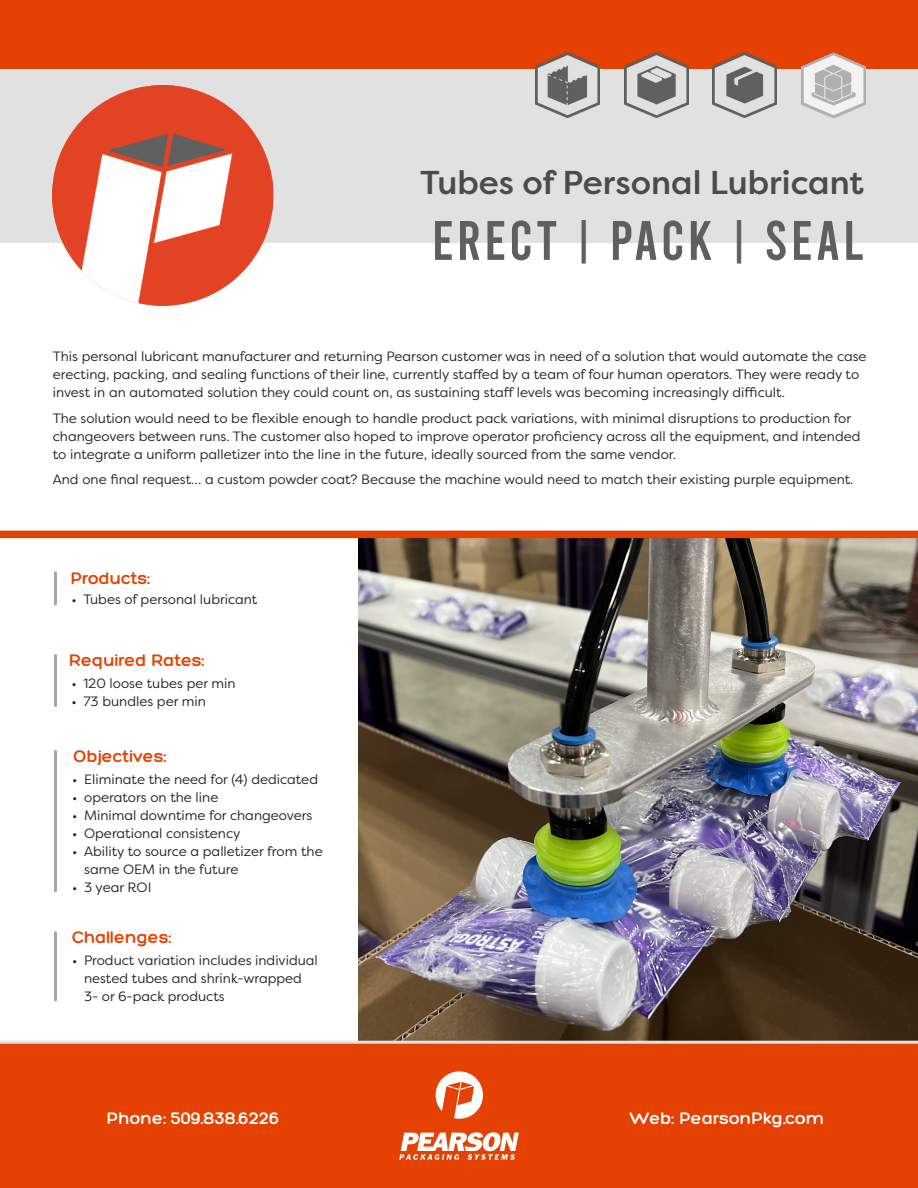
<style>
.page{position:relative;width:918px;height:1188px;background:#fff}
.page>*{position:absolute;margin:0;border:0;box-sizing:border-box;transform-origin:0 0}
.t1{font:55.5px "Bebas";letter-spacing:.06em;color:#5f5f5f}
.t2{font:500 33px "Filson Pro";color:#4b4b4b}
.t3{font:700 18px "Hero";color:#e54102}
.t4{font:700 18px "Hero";color:#fff}
.t5{font:13.5px/18px "Filson Pro";color:#231f20}
.s1{font-size:43.5px}
</style>
<div class="page">
<div style="left:0;top:0;width:918px;height:70px;background:#e54102"></div>
<div style="left:0;top:69px;width:918px;height:173px;background:#e1e1e1"></div>
<img style="left:358px;top:538px;width:560px;height:503px">
<img style="left:53px;top:85px;width:238px;height:221px">
<div style="left:0;top:1043px;width:918px;height:145px;background:#e54102"></div>
<img style="left:536px;top:53px;width:64px;height:64px">
<img style="left:624px;top:53px;width:64px;height:64px">
<img style="left:713px;top:53px;width:64px;height:64px">
<img style="left:801px;top:53px;width:64px;height:64px">
<hr style="left:54px;top:573px;width:3px;height:31px;background:#a5a5a5">
<hr style="left:54px;top:751px;width:3px;height:140px;background:#a5a5a5">
<hr style="left:54px;top:933px;width:3px;height:67px;background:#a5a5a5">
<hr style="left:0;top:1041px;width:918px;height:3px;background:#e1e1e1">
<div style="left:0;top:531px;width:918px;height:7px;background:#e54102"></div>
<svg style="left:399px;top:1132px;width:120px;height:28px"></svg>
<svg style="left:436px;top:1071px;width:47px;height:48px"></svg>
<hr style="left:54px;top:656px;width:3px;height:50px;background:#a5a5a5">
<p class="t2" style="left:420px;top:160px;width:445px">Tubes of Personal Lubricant</p>
<p class="t1" style="left:432px;top:213px;width:434px">ERECT <span class="s1">|</span> PACK <span class="s1">|</span> SEAL</p>
<p class="t5" style="left:53px;top:347px;width:815px">This personal lubricant manufacturer and returning Pearson customer was in need of a solution that would automate the case erecting, packing, and sealing functions of their line, currently staffed by a team of four human operators. They were ready to invest in an automated solution they could count on, as sustaining staff levels was becoming increasingly difficult.</p>
<p class="t5" style="left:53px;top:409px;width:809px">The solution would need to be flexible enough to handle product pack variations, with minimal disruptions to production for changeovers between runs. The customer also hoped to improve operator proficiency across all the equipment, and intended to integrate a uniform palletizer into the line in the future, ideally sourced from the same vendor.</p>
<p class="t5" style="left:53px;top:470px;width:802px">And one final request… a custom powder coat? Because the machine would need to match their existing purple equipment.</p>
<p class="t3" style="left:71px;top:568px;width:81px">Products:</p>
<p class="t5" style="left:71px;top:590px;width:188px">• Tubes of personal lubricant</p>
<p class="t3" style="left:69px;top:651px;width:137px">Required Rates:</p>
<p class="t5" style="left:71px;top:674px;width:166px">• 120 loose tubes per min</p>
<p class="t5" style="left:71px;top:692px;width:136px">• 73 bundles per min</p>
<p class="t3" style="left:73px;top:747px;width:95px">Objectives:</p>
<p class="t5" style="left:72px;top:770px;width:247px">• Eliminate the need for (4) dedicated</p>
<p class="t5" style="left:72px;top:788px;width:148px">• operators on the line</p>
<p class="t5" style="left:72px;top:806px;width:242px">• Minimal downtime for changeovers</p>
<p class="t5" style="left:72px;top:824px;width:170px">• Operational consistency</p>
<p class="t5" style="left:84px;top:842px;width:240px;text-indent:-12px">• Ability to source a palletizer from the same OEM in the future</p>
<p class="t5" style="left:72px;top:878px;width:81px">• 3 year ROI</p>
<p class="t3" style="left:72px;top:928px;width:101px">Challenges:</p>
<p class="t5" style="left:84px;top:951px;width:235px;text-indent:-12px">• Product variation includes individual nested tubes and shrink-wrapped<br>3- or 6-pack products</p>
<p class="t4" style="left:107px;top:1108px;width:174px">Phone: 509.838.6226</p>
<p class="t4" style="left:630px;top:1108px;width:197px">Web: PearsonPkg.com</p>
</div>
